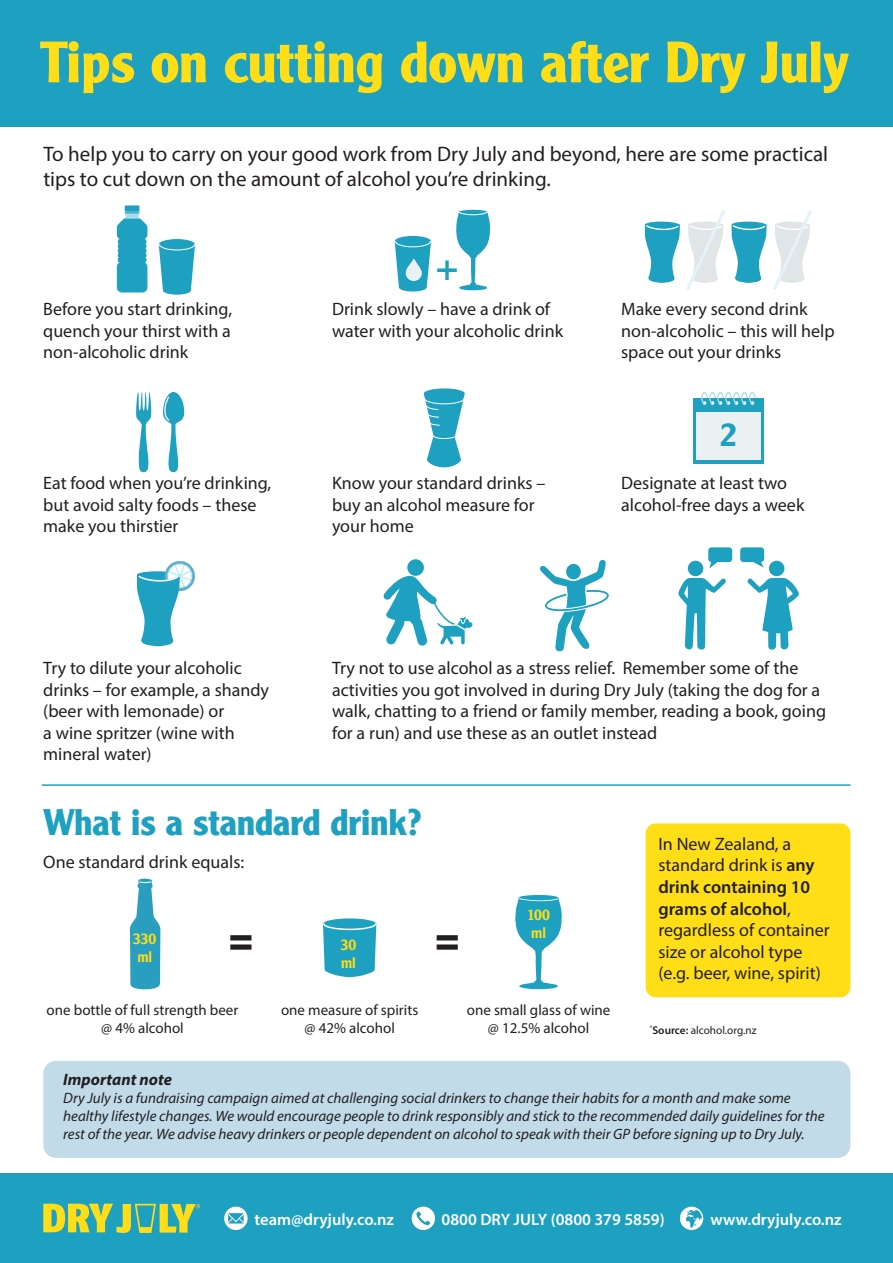
<style>
.page{position:relative;width:893px;height:1263px;background:#fff}
.page>*{position:absolute;margin:0;border:0;box-sizing:border-box;transform-origin:0 0}
.t1{font:700 57px "Clearface Gothic LH";color:#ffdd17}
.point{font:900 42px "Clearface Gothic LH";color:#231f20}
.point-2{font:500 39px "Clearface Gothic LH";color:#1ea0c1}
.t2{font:700 36px "Clearface Gothic LH";color:#1ea0c1}
.point-3{font:500 32.4px "Clearface Gothic LH";color:#1ea0c1}
.t3{font:21px/25.2px "Myriad Pro";color:#231f20}
.point-4{font:18px/21.6px "Myriad Pro";color:#231f20}
.t4{font:600 16.5px "Myriad Pro";color:#fff}
.t5{font:italic 700 16.5px "Myriad Pro";color:#231f20}
.t6{font:italic 15px/18px "Myriad Pro";color:#231f20}
.point-5{font:15px/18px "Myriad Pro";color:#231f20;text-align:center}
.point-6{font:500 15px "Clearface Gothic LH";color:#ffdd17}
.point-7{font:11.25px "Myriad Pro";color:#231f20}
.s1{font-weight:600}
</style>
<div class="page">
<svg style="left:130px;top:878px;width:30px;height:112px"></svg>
<div style="left:0;top:1174px;width:893px;height:89px;background:#1ea0c1"></div>
<svg style="left:43px;top:1204px;width:157px;height:29px"></svg>
<div style="left:0;top:0;width:893px;height:127px;background:#1ea0c1"></div>
<div style="left:43px;top:1061px;width:807px;height:97px;background:#c1dbe8;border-radius:13px"></div>
<div style="left:646px;top:823px;width:204px;height:174px;background:#ffdd17;border-radius:10px"></div>
<div style="left:693px;top:398px;width:71px;height:66px;background:#1ea0c1"></div>
<div style="left:696px;top:398px;width:65px;height:61px;background:#ebf0f2"></div>
<div style="left:695px;top:398px;width:68px;height:14px;background:#1ea0c1"></div>
<svg style="left:701px;top:392px;width:55px;height:13px"></svg>
<svg style="left:645px;top:210px;width:167px;height:80px"></svg>
<svg style="left:323px;top:918px;width:54px;height:59px;background:#3bacc9"></svg>
<svg style="left:395px;top:236px;width:36px;height:55px;background:#47b1cc"></svg>
<svg style="left:406px;top:258px;width:16px;height:23px"></svg>
<svg style="left:515px;top:895px;width:47px;height:94px"></svg>
<hr style="left:42px;top:784px;width:808px;height:2px;background:#1ea0c1">
<svg style="left:136px;top:392px;width:16px;height:81px"></svg>
<svg style="left:163px;top:392px;width:21px;height:81px"></svg>
<svg style="left:423px;top:388px;width:42px;height:79px"></svg>
<svg style="left:117px;top:205px;width:30px;height:87px;background:#3eadc9"></svg>
<svg style="left:159px;top:239px;width:36px;height:56px;background:#43afcb"></svg>
<div style="left:407px;top:559px;width:17px;height:17px;background:#1ea0c1;border-radius:50%"></div>
<svg style="left:383px;top:576px;width:89px;height:70px"></svg>
<svg style="left:540px;top:560px;width:70px;height:91px"></svg>
<div style="left:688px;top:561px;width:15px;height:15px;background:#1ea0c1;border-radius:50%"></div>
<svg style="left:678px;top:578px;width:48px;height:72px"></svg>
<div style="left:769px;top:561px;width:15px;height:15px;background:#1ea0c1;border-radius:50%"></div>
<svg style="left:747px;top:578px;width:52px;height:72px"></svg>
<div style="left:708px;top:547px;width:24px;height:15px;background:#1ea0c1;border-radius:3px"></div>
<svg style="left:709px;top:561px;width:10px;height:7px"></svg>
<div style="left:740px;top:547px;width:24px;height:15px;background:#1ea0c1;border-radius:3px"></div>
<svg style="left:753px;top:560px;width:11px;height:8px"></svg>
<svg style="left:456px;top:209px;width:34px;height:81px"></svg>
<svg style="left:137px;top:561px;width:58px;height:85px"></svg>
<svg style="left:679px;top:1206px;width:25px;height:24px"></svg>
<svg style="left:224px;top:1206px;width:24px;height:24px"></svg>
<svg style="left:412px;top:1206px;width:23px;height:24px"></svg>
<p class="t1" style="left:40px;top:29px;width:810px">Tips on cutting down after Dry July</p>
<p class="t3" style="left:43px;top:141px;width:786px">To help you to carry on your good work from Dry July and beyond, here are some practical tips to cut down on the amount of alcohol you’re drinking.</p>
<p class="point-2" style="left:436px;top:242px;width:25px">+</p>
<p class="point-4" style="left:43px;top:298px;width:190px;text-align:justify">Before you start drinking, quench your thirst with a non-alcoholic drink</p>
<p class="point-4" style="left:332px;top:298px;width:233px">Drink slowly – have a drink of water with your alcoholic drink</p>
<p class="point-4" style="left:621px;top:298px;width:215px">Make every second drink non-alcoholic – this will help space out your drinks</p>
<p class="point-4" style="left:43px;top:472px;width:230px">Eat food when you’re drinking, but avoid salty foods – these make you thirstier</p>
<p class="point-4" style="left:332px;top:472px;width:215px">Know your standard drinks – buy an alcohol measure for your home</p>
<p class="point-3" style="left:720px;top:415px;width:18px">2</p>
<p class="point-4" style="left:621px;top:472px;width:185px">Designate at least two alcohol-free days a week</p>
<p class="point-4" style="left:43px;top:657px;width:227px">Try to dilute your alcoholic drinks – for example, a shandy (beer with lemonade) or<br>a wine spritzer (wine with mineral water)</p>
<p class="point-4" style="left:332px;top:657px;width:496px">Try not to use alcohol as a stress relief. Remember some of the activities you got involved in during Dry July (taking the dog for a walk, chatting to a friend or family member, reading a book, going for a run) and use these as an outlet instead</p>
<p class="t2" style="left:43px;top:802px;width:379px">What is a standard drink?</p>
<p class="point-4" style="left:43px;top:851px;width:202px">One standard drink equals:</p>
<p class="point-6" style="left:133px;top:929px;width:25px">330</p>
<p class="point-6" style="left:137px;top:947px;width:16px">ml</p>
<p class="point" style="left:229px;top:912px;width:27px">=</p>
<p class="point" style="left:435px;top:912px;width:27px">=</p>
<p class="point-6" style="left:341px;top:935px;width:17px">30</p>
<p class="point-6" style="left:341px;top:953px;width:16px">ml</p>
<p class="point-6" style="left:527px;top:905px;width:25px">100</p>
<p class="point-6" style="left:531px;top:923px;width:16px">ml</p>
<p class="point-5" style="left:47px;top:1001px;width:193px">one bottle of full strength beer @ 4% alcohol</p>
<p class="point-5" style="left:281px;top:1001px;width:139px">one measure of spirits</p>
<p class="point-5" style="left:304px;top:1019px;width:92px">@ 42% alcohol</p>
<p class="point-5" style="left:467px;top:1001px;width:145px">one small glass of wine</p>
<p class="point-5" style="left:488px;top:1019px;width:103px">@ 12.5% alcohol</p>
<p class="point-4" style="left:658px;top:833px;width:173px">In New Zealand, a standard drink is <span class="s1">any drink containing 10 grams of alcohol</span>, regardless of container size or alcohol type (e.g. beer, wine, spirit)</p>
<p class="point-7" style="left:650px;top:1023px;width:108px"><sup>*</sup><span class="s1">Source:</span> alcohol.org.nz</p>
<p class="t5" style="left:63px;top:1069px;width:110px">Important note</p>
<p class="t6" style="left:63px;top:1089px;width:763px">Dry July is a fundraising campaign aimed at challenging social drinkers to change their habits for a month and make some healthy lifestyle changes. We would encourage people to drink responsibly and stick to the recommended daily guidelines for the rest of the year. We advise heavy drinkers or people dependent on alcohol to speak with their GP before signing up to Dry July.</p>
<p class="t4" style="left:254px;top:1208px;width:141px">team@dryjuly.co.nz</p>
<p class="t4" style="left:442px;top:1208px;width:225px">0800 DRY JULY (0800 379 5859)</p>
<p class="t4" style="left:710px;top:1208px;width:133px">www.dryjuly.co.nz</p>
</div>
